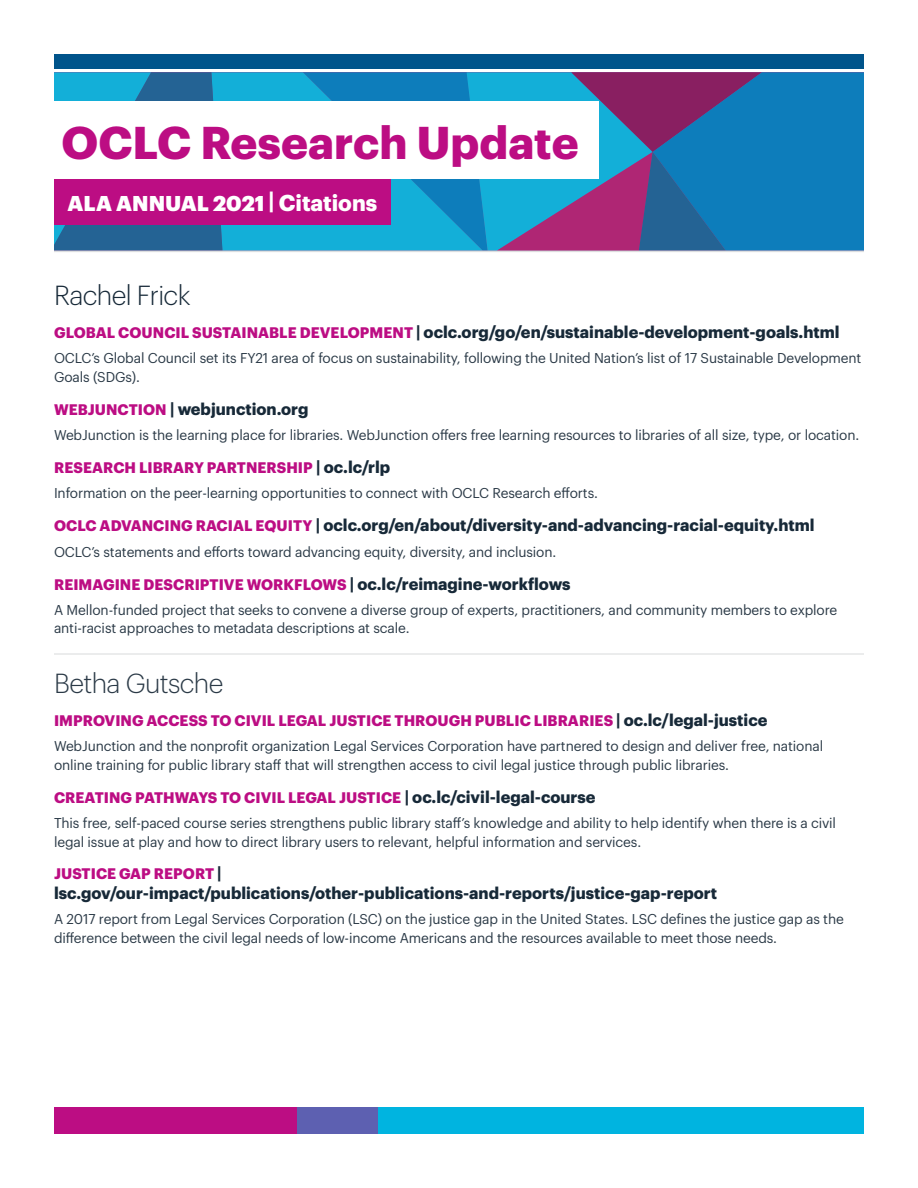
<style>
.page{position:relative;width:918px;height:1188px;background:#fff}
.page>*{position:absolute;margin:0;border:0;box-sizing:border-box;transform-origin:0 0}
.t1{font:700 45px "Graphik";color:#bc0d83}
.t2{font:300 27px "Graphik";letter-spacing:-.025em;color:#2b3a47}
.t3{font:300 27px "Graphik";letter-spacing:-.025em;color:#172938}
.t4{font:900 21px "Graphik";letter-spacing:.005em;color:#fff}
.t5{font:700 16.5px "Graphik";color:#172938}
.t6{font:700 15px "Graphik";letter-spacing:.005em;color:#bc0d83}
.t7{font:13.95px/18.5px "Graphik";letter-spacing:-.01em;color:#2b3a47}
.s1{font-weight:700;font-size:22.5px}
.s2{font-size:15px;color:#bc0d83}
.s3{font-size:16.5px;color:#172938}
</style>
<div class="page">
<svg style="left:222px;top:72px;width:81px;height:179px;fill:#13afd8"></svg>
<svg style="left:54px;top:72px;width:168px;height:179px"></svg>
<svg style="left:303px;top:72px;width:561px;height:179px"></svg>
<div style="left:54px;top:54px;width:810px;height:15px;background:#00548b"></div>
<div style="left:54px;top:179px;width:337px;height:45px;background:#bc0d83"></div>
<div style="left:41px;top:102px;width:558px;height:77px;background:#fff"></div>
<hr style="left:54px;top:653px;width:810px;height:2px;background:#dddedf">
<hr style="left:54px;top:251px;width:810px;height:1px;background:#dddedf">
<div style="left:54px;top:1107px;width:243px;height:27px;background:#bc0d83"></div>
<div style="left:297px;top:1107px;width:567px;height:27px;background:#00b4e0"></div>
<div style="left:297px;top:1107px;width:81px;height:27px;background:#5d60b1"></div>
<h1 class="t1" style="left:62px;top:108px;width:519px">OCLC Research Update</h1>
<h3 class="t4" style="left:68px;top:187px;width:311px">ALA ANNUAL 2021 <span class="s1">| Citations</span></h3>
<h2 class="t3" style="left:54px;top:276px;width:138px">Rachel Frick</h2>
<p class="t5" style="left:54px;top:320px;width:787px"><span class="s2">GLOBAL COUNCIL SUSTAINABLE DEVELOPMENT</span> | oclc.org/go/en/sustainable-development-goals.html</p>
<p class="t7" style="left:54px;top:348px;width:809px">OCLC’s Global Council set its FY21 area of focus on sustainability, following the United Nation’s list of 17 Sustainable Development<br>Goals (SDGs).</p>
<p class="t5" style="left:54px;top:396px;width:256px"><span class="s2">WEBJUNCTION</span> | webjunction.org</p>
<p class="t7" style="left:54px;top:425px;width:807px">WebJunction is the learning place for libraries. WebJunction offers free learning resources to libraries of all size, type, or location.</p>
<p class="t6" style="left:54px;top:456px;width:338px">RESEARCH LIBRARY PARTNERSHIP <span class="s3">| oc.lc/rlp</span></p>
<p class="t7" style="left:54px;top:483px;width:545px">Information on the peer-learning opportunities to connect with OCLC Research efforts.</p>
<p class="t5" style="left:54px;top:513px;width:762px"><span class="s2">OCLC ADVANCING RACIAL EQUITY</span> | oclc.org/en/about/diversity-and-advancing-racial-equity.html</p>
<p class="t7" style="left:54px;top:541px;width:504px">OCLC’s statements and efforts toward advancing equity, diversity, and inclusion.</p>
<p class="t6" style="left:54px;top:572px;width:518px">REIMAGINE DESCRIPTIVE WORKFLOWS <span class="s3">| oc.lc/reimagine-workflows</span></p>
<p class="t7" style="left:54px;top:599px;width:785px">A Mellon-funded project that seeks to convene a diverse group of experts, practitioners, and community members to explore anti-racist approaches to metadata descriptions at scale.</p>
<h2 class="t2" style="left:54px;top:664px;width:171px">Betha Gutsche</h2>
<p class="t6" style="left:54px;top:709px;width:715px">IMPROVING ACCESS TO CIVIL LEGAL JUSTICE THROUGH PUBLIC LIBRARIES <span class="s3">| oc.lc/legal-justice</span></p>
<p class="t7" style="left:54px;top:736px;width:771px">WebJunction and the nonprofit organization Legal Services Corporation have partnered to design and deliver free, national online training for public library staff that will strengthen access to civil legal justice through public libraries.</p>
<p class="t6" style="left:54px;top:786px;width:543px">CREATING PATHWAYS TO CIVIL LEGAL JUSTICE <span class="s3">| oc.lc/civil-legal-course</span></p>
<p class="t7" style="left:54px;top:813px;width:784px">This free, self-paced course series strengthens public library staff’s knowledge and ability to help identify when there is a civil legal issue at play and how to direct library users to relevant, helpful information and services.</p>
<p class="t6" style="left:54px;top:862px;width:169px">JUSTICE GAP REPORT <span class="s3">|</span></p>
<p class="t5" style="left:54px;top:880px;width:665px">lsc.gov/our-impact/publications/other-publications-and-reports/justice-gap-report</p>
<p class="t7" style="left:54px;top:909px;width:791px">A 2017 report from Legal Services Corporation (LSC) on the justice gap in the United States. LSC defines the justice gap as the difference between the civil legal needs of low-income Americans and the resources available to meet those needs.</p>
</div>
